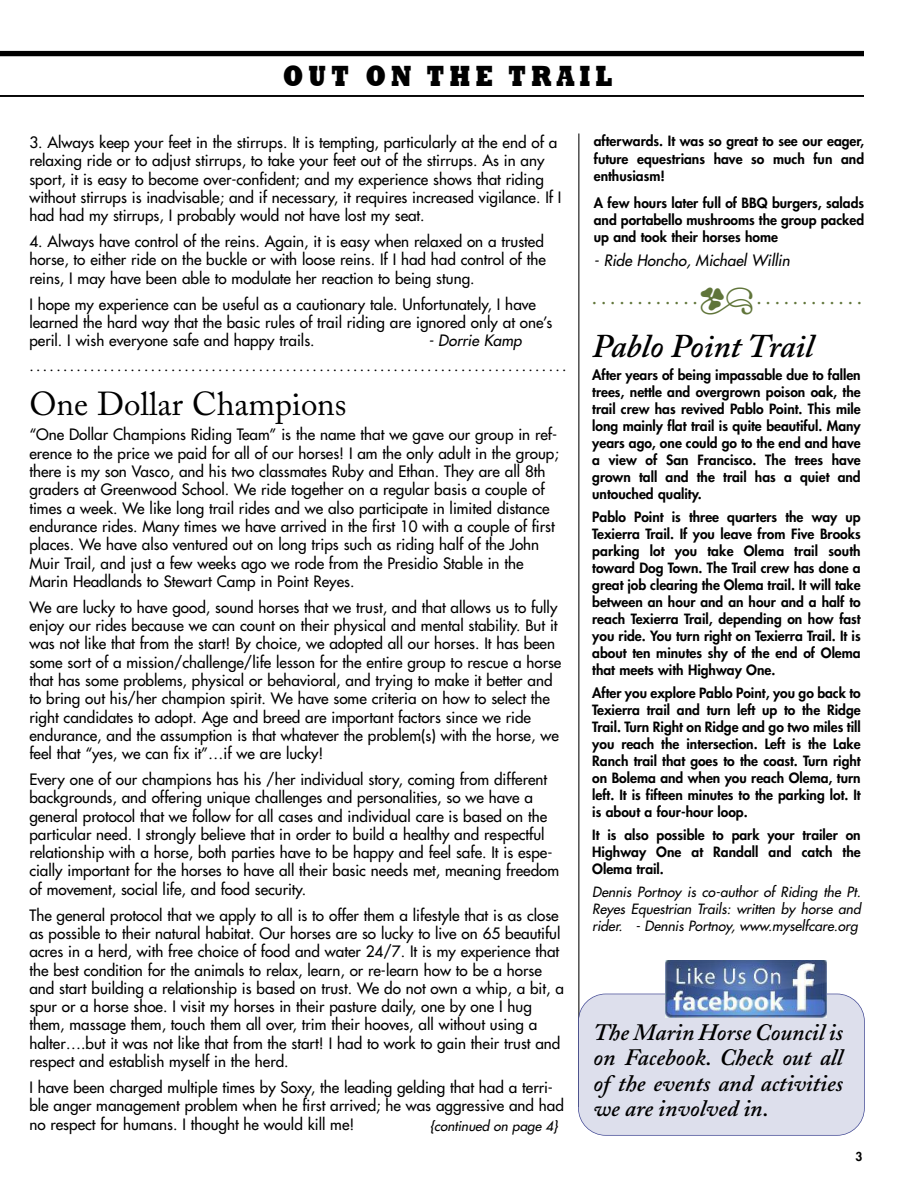
<style>
.page{position:relative;width:918px;height:1188px;background:#fff}
.page>*{position:absolute;margin:0;border:0;box-sizing:border-box;transform-origin:0 0}
.t1{font:45px "Type Embellishments One Let Plain";color:#60753a}
.t2{font:33px "Adobe Caslon Pro";color:#000}
.t3{font:italic 600 33px "Adobe Caslon Pro";color:#000}
.t4{font:800 30px "Rockwell";letter-spacing:.205em;color:#000;scale:.8 1}
.t5{font:italic 600 23.4px/25.5px "Adobe Caslon";color:#000;text-align:justify}
.t6{font:15.3px/18.3px "Futura";color:#000}
.t7{font:italic 15.3px "Futura";color:#000}
.t8{font:15px "Futura";color:#000}
.t9{font:800 13.8px/17px "Futura";color:#000;text-align:justify}
.t10{font:italic 13.8px/17px "Futura";color:#000;text-align:justify}
.t11{font:800 13.8px "Futura";color:#60753a}
.t12{font:italic 13.5px "Futura";color:#000}
.t13{font:800 12px "Futura";color:#000}
</style>
<div class="page">
<hr style="left:578px;top:134px;width:1px;height:973px;background:#000">
<hr style="left:0;top:51px;width:864px;height:4px;background:#000">
<hr style="left:0;top:95px;width:864px;height:1px;background:#000">
<hr style="left:0;top:52px;width:864px;height:4px;background:#000">
<hr style="left:0;top:96px;width:864px;height:1px;background:#000">
<div style="left:579px;top:994px;width:285px;height:141px;background:#dddfec;border-radius:27px"></div>
<div style="left:578px;top:994px;width:287px;height:142px;border:2px solid #434a95;border-radius:28px"></div>
<img style="left:666px;top:960px;width:160px;height:57px">
<h3 class="t4" style="left:283px;top:57px;width:413px">OUT ON THE TRAIL</h3>
<p class="t6" style="left:29px;top:134px;width:534px">3. Always keep your feet in the stirrups. It is tempting, particularly at the end of a relaxing ride or to adjust stirrups, to take your feet out of the stirrups. As in any sport, it is easy to become over-confident; and my experience shows that riding without stirrups is inadvisable; and if necessary, it requires increased vigilance. If I had had my stirrups, I probably would not have lost my seat.</p>
<p class="t6" style="left:29px;top:233px;width:518px">4. Always have control of the reins. Again, it is easy when relaxed on a trusted horse, to either ride on the buckle or with loose reins. If I had had control of the reins, I may have been able to modulate her reaction to being stung.</p>
<p class="t6" style="left:29px;top:296px;width:524px">I hope my experience can be useful as a cautionary tale. Unfortunately, I have learned the hard way that the basic rules of trail riding are ignored only at one’s peril. I wish everyone safe and happy trails.</p>
<p class="t7" style="left:428px;top:333px;width:95px">- Dorrie Kamp</p>
<p class="t8" style="left:29px;top:358px;width:539px">................................................................................</p>
<h2 class="t2" style="left:29px;top:391px;width:319px">One Dollar Champions</h2>
<p class="t6" style="left:29px;top:427px;width:531px">“One Dollar Champions Riding Team” is the name that we gave our group in ref&shy;erence to the price we paid for all of our horses! I am the only adult in the group; there is my son Vasco, and his two classmates Ruby and Ethan. They are all 8th graders at Greenwood School. We ride together on a regular basis a couple of times a week. We like long trail rides and we also participate in limited distance endurance rides. Many times we have arrived in the first 10 with a couple of first places. We have also ventured out on long trips such as riding half of the John Muir Trail, and just a few weeks ago we rode from the Presidio Stable in the Marin Headlands to Stewart Camp in Point Reyes.</p>
<p class="t6" style="left:29px;top:599px;width:534px">We are lucky to have good, sound horses that we trust, and that allows us to fully enjoy our rides because we can count on their physical and mental stability. But it was not like that from the start! By choice, we adopted all our horses. It has been some sort of a mission/challenge/life lesson for the entire group to rescue a horse that has some problems, physical or behavioral, and trying to make it better and to bring out his/her champion spirit. We have some criteria on how to select the right candidates to adopt. Age and breed are important factors since we ride endurance, and the assumption is that whatever the problem(s) with the horse, we feel that “yes, we can fix it”…if we are lucky!</p>
<p class="t6" style="left:29px;top:771px;width:531px">Every one of our champions has his /her individual story, coming from different backgrounds, and offering unique challenges and personalities, so we have a general protocol that we follow for all cases and individual care is based on the particular need. I strongly believe that in order to build a healthy and respectful relationship with a horse, both parties have to be happy and feel safe. It is espe&shy;cially important for the horses to have all their basic needs met, meaning freedom of movement, social life, and food security.</p>
<p class="t6" style="left:29px;top:907px;width:536px">The general protocol that we apply to all is to offer them a lifestyle that is as close as possible to their natural habitat. Our horses are so lucky to live on 65 beautiful acres in a herd, with free choice of food and water 24/7. It is my experience that the best condition for the animals to relax, learn, or re-learn how to be a horse and start building a relationship is based on trust. We do not own a whip, a bit, a spur or a horse shoe. I visit my horses in their pasture daily, one by one I hug them, massage them, touch them all over, trim their hooves, all without using a halter….but it was not like that from the start! I had to work to gain their trust and respect and establish myself in the herd.</p>
<p class="t6" style="left:29px;top:1079px;width:536px">I have been charged multiple times by Soxy, the leading gelding that had a terri&shy;ble anger management problem when he first arrived; he was aggressive and had no respect for humans. I thought he would kill me!</p>
<p class="t12" style="left:430px;top:1119px;width:130px">{continued on page 4}</p>
<p class="t9" style="left:594px;top:134px;width:272px">afterwards. It was so great to see our eager, future equestrians have so much fun and enthusiasm!</p>
<p class="t9" style="left:594px;top:195px;width:272px">A few hours later full of BBQ burgers, salads and portabello mushrooms the group packed up and took their horses home</p>
<p class="t7" style="left:594px;top:253px;width:197px">- Ride Honcho, Michael Willin</p>
<p class="t11" style="left:593px;top:292px;width:270px">..............................</p>
<h1 class="t1" style="left:699px;top:274px;width:57px">q</h1>
<h2 class="t3" style="left:592px;top:334px;width:223px">Pablo Point Trail</h2>
<p class="t9" style="left:592px;top:367px;width:270px">After years of being impassable due to fallen trees, nettle and overgrown poison oak, the trail crew has revived Pablo Point. This mile long mainly flat trail is quite beautiful. Many years ago, one could go to the end and have a view of San Francisco. The trees have grown tall and the trail has a quiet and untouched quality.</p>
<p class="t9" style="left:592px;top:509px;width:270px">Pablo Point is three quarters the way up Texierra Trail. If you leave from Five Brooks parking lot you take Olema trail south toward Dog Town. The Trail crew has done a great job clearing the Olema trail. It will take between an hour and an hour and a half to reach Texierra Trail, depending on how fast you ride. You turn right on Texierra Trail. It is about ten minutes shy of the end of Olema that meets with Highway One.</p>
<p class="t9" style="left:592px;top:685px;width:270px">After you explore Pablo Point, you go back to Texierra trail and turn left up to the Ridge Trail. Turn Right on Ridge and go two miles till you reach the intersection. Left is the Lake Ranch trail that goes to the coast. Turn right on Bolema and when you reach Olema, turn left. It is fifteen minutes to the parking lot. It is about a four-hour loop.</p>
<p class="t9" style="left:592px;top:828px;width:270px">It is also possible to park your trailer on Highway One at Randall and catch the Olema trail.</p>
<p class="t10" style="left:592px;top:885px;width:270px">Dennis Portnoy is co-author of Riding the Pt.<br>Reyes Equestrian Trails: written by horse and rider. - Dennis Portnoy, www.myselfcare.org</p>
<h3 class="t5" style="left:593px;top:1023px;width:251px">The Marin Horse Council is on Facebook. Check out all of the events and activities we are involved in.</h3>
<p class="t13" style="left:856px;top:1151px;width:8px">3</p>
</div>
